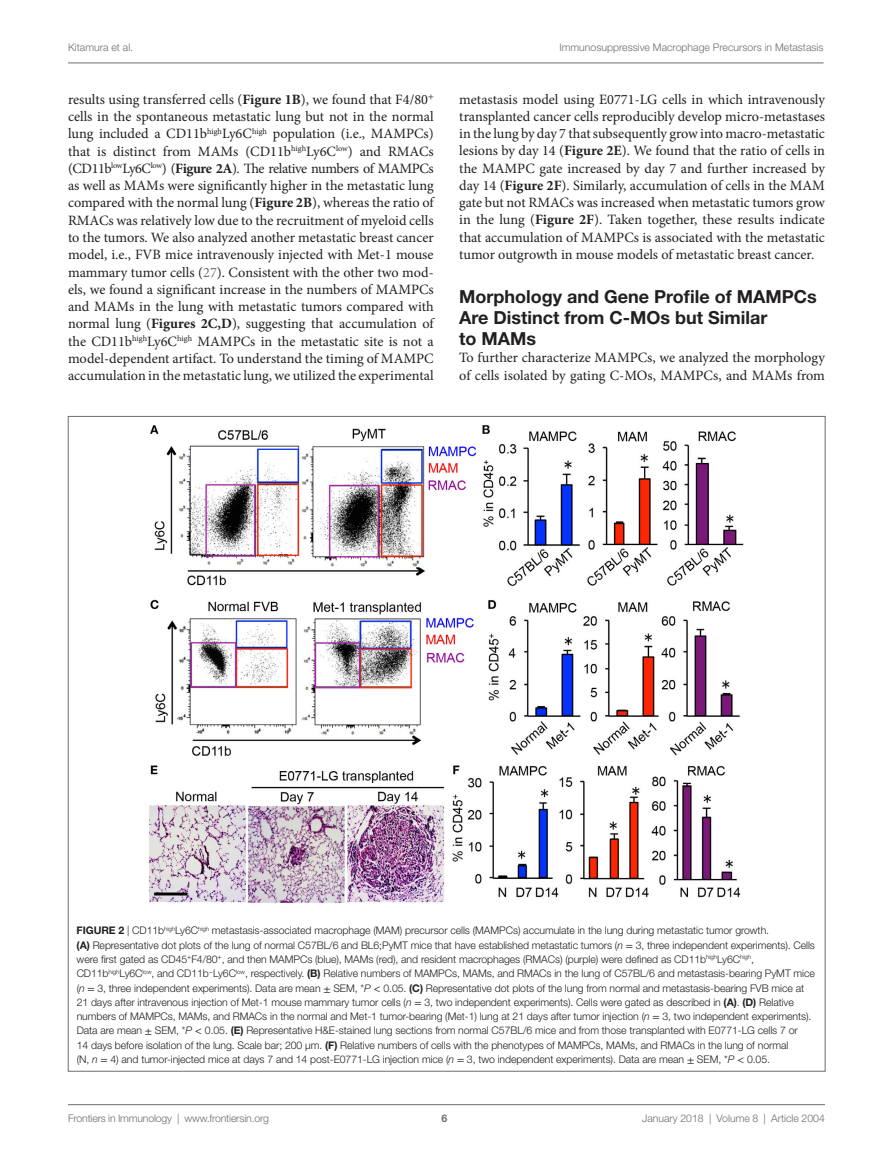
<style>
.page{position:relative;width:893px;height:1170px;background:#fff}
.page>*{position:absolute;margin:0;border:0;box-sizing:border-box;transform-origin:0 0}
.t1{font:700 18px/21px "Helvetica Neue LT Std";color:#231f20}
.t2{font:14.25px/17.2px "Minion Pro";color:#231f20;text-align:justify}
.t3{font:300 10.5px/14.2px "Helvetica Neue LT Std";letter-spacing:-.005em;color:#231f20}
.t4{font:300 10.5px "Helvetica Neue LT Std";color:#6c6d70}
.t5{font:700 10.5px "Helvetica Neue LT Std";color:#6c6d70}
.s1{font-weight:700}
.s2{color:#6c6d70}
.s3{font-style:italic}
.s4{font-family:"STIX General";font-weight:400}
</style>
<div class="page">
<img style="left:149px;top:425px;width:595px;height:478px">
<hr style="left:68px;top:63px;width:756px;height:1px;background:#6c6d70">
<hr style="left:68px;top:1104px;width:757px;height:1px;background:#6c6d70">
<p class="t4" style="left:68px;top:41px;width:67px">Kitamura et al.</p>
<p class="t4" style="left:559px;top:41px;width:266px">Immunosuppressive Macrophage Precursors in Metastasis</p>
<p class="t2" style="left:68px;top:91px;width:367px">results using transferred cells (<span class="s1">Figure 1B</span>), we found that F4/80<sup>+ </sup>cells in the spontaneous metastatic lung but not in the normal lung included a CD11b<sup>high</sup>Ly6C<sup>high</sup> population (i.e., MAMPCs) that is distinct from MAMs (CD11b<sup>high</sup>Ly6C<sup>low</sup>) and RMACs (CD11b<sup>low</sup>Ly6C<sup>low</sup>) (<span class="s1">Figure 2A</span>). The relative numbers of MAMPCs as well as MAMs were significantly higher in the metastatic lung compared with the normal lung (<span class="s1">Figure 2B</span>), whereas the ratio of RMACs was relatively low due to the recruitment of myeloid cells to the tumors. We also analyzed another metastatic breast cancer model, i.e., FVB mice intravenously injected with Met-1 mouse mammary tumor cells (<span class="s2">27</span>). Consistent with the other two mod&shy;els, we found a significant increase in the numbers of MAMPCs and MAMs in the lung with metastatic tumors compared with normal lung (<span class="s1">Figures 2C,D</span>), suggesting that accumulation of the CD11b<sup>high</sup>Ly6C<sup>high</sup> MAMPCs in the metastatic site is not a model-dependent artifact. To understand the timing of MAMPC accumulation in the metastatic lung, we utilized the experimental</p>
<p class="t2" style="left:459px;top:90px;width:367px">metastasis model using E0771-LG cells in which intravenously transplanted cancer cells reproducibly develop micro-metastases in the lung by day 7 that subsequently grow into macro-metastatic lesions by day 14 (<span class="s1">Figure 2E</span>). We found that the ratio of cells in the MAMPC gate increased by day 7 and further increased by day 14 (<span class="s1">Figure 2F</span>). Similarly, accumulation of cells in the MAM gate but not RMACs was increased when metastatic tumors grow in the lung (<span class="s1">Figure 2F</span>). Taken together, these results indicate that accumulation of MAMPCs is associated with the metastatic tumor outgrowth in mouse models of metastatic breast cancer.</p>
<p class="t1" style="left:459px;top:286px;width:359px">Morphology and Gene Profile of MAMPCs<br>Are Distinct from C-MOs but Similar<br>to MAMs</p>
<p class="t2" style="left:459px;top:349px;width:367px">To further characterize MAMPCs, we analyzed the morphology of cells isolated by gating C-MOs, MAMPCs, and MAMs from</p>
<p class="t3" style="left:77px;top:923px;width:740px"><span class="s1">Figure 2</span> | CD11b<sup>high</sup>Ly6C<sup>high</sup> metastasis-associated macrophage (MAM) precursor cells (MAMPCs) accumulate in the lung during metastatic tumor growth.<br><span class="s1">(A)</span> Representative dot plots of the lung of normal C57BL/6 and BL6;PyMT mice that have established metastatic tumors (<span class="s3">n</span> <span class="s4">=</span> 3, three independent experiments). Cells were first gated as CD45<sup>+</sup>F4/80<sup>+</sup>, and then MAMPCs (blue), MAMs (red), and resident macrophages (RMACs) (purple) were defined as CD11b<sup>high</sup>Ly6C<sup>high</sup>, CD11b<sup>high</sup>Ly6C<sup>low</sup>, and CD11b<sup>−</sup>Ly6C<sup>low</sup>, respectively. <span class="s1">(B)</span> Relative numbers of MAMPCs, MAMs, and RMACs in the lung of C57BL/6 and metastasis-bearing PyMT mice (<span class="s3">n</span> <span class="s4">=</span> 3, three independent experiments). Data are mean <span class="s4">±</span> SEM, *<span class="s3">P</span> <span class="s4">&lt;</span> 0.05. <span class="s1">(C)</span> Representative dot plots of the lung from normal and metastasis-bearing FVB mice at 21 days after intravenous injection of Met-1 mouse mammary tumor cells (<span class="s3">n</span> <span class="s4">=</span> 3, two independent experiments). Cells were gated as described in <span class="s1">(A)</span>. <span class="s1">(D)</span> Relative numbers of MAMPCs, MAMs, and RMACs in the normal and Met-1 tumor-bearing (Met-1) lung at 21 days after tumor injection (<span class="s3">n</span> <span class="s4">=</span> 3, two independent experiments).<br>Data are mean <span class="s4">±</span> SEM, *<span class="s3">P</span> <span class="s4">&lt;</span> 0.05. <span class="s1">(E)</span> Representative H&amp;E-stained lung sections from normal C57BL/6 mice and from those transplanted with E0771-LG cells 7 or<br>14 days before isolation of the lung. Scale bar; 200 µm. <span class="s1">(F)</span> Relative numbers of cells with the phenotypes of MAMPCs, MAMs, and RMACs in the lung of normal<br>(N, <span class="s3">n</span> <span class="s4">=</span> 4) and tumor-injected mice at days 7 and 14 post-E0771-LG injection mice (<span class="s3">n</span> <span class="s4">=</span> 3, two independent experiments). Data are mean <span class="s4">±</span> SEM, *<span class="s3">P</span> <span class="s4">&lt;</span> 0.05.</p>
<p class="t4" style="left:68px;top:1111px;width:203px">Frontiers in Immunology | www.frontiersin.org</p>
<p class="t4" style="left:642px;top:1111px;width:184px">January 2018 | Volume 8 | Article 2004</p>
<p class="t5" style="left:441px;top:1111px;width:7px">6</p>
</div>
